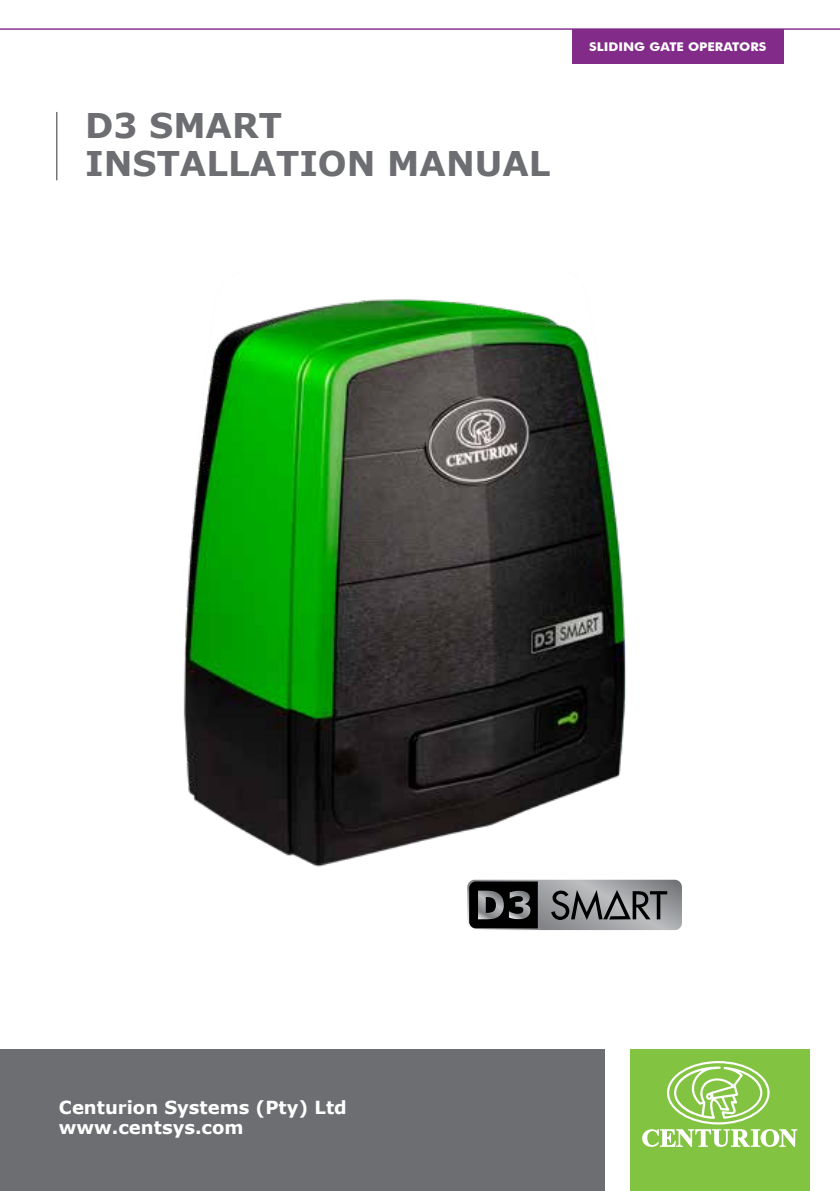
<style>
.page{position:relative;width:840px;height:1191px;background:#fff}
.page>*{position:absolute;margin:0;border:0;box-sizing:border-box;transform-origin:0 0}
.t1{font:700 34px/38px "Verdana";color:#6d6e71}
.t2{font:700 18px/20px "Verdana";color:#fff}
.t3{font:700 12px "Futura BT";color:#fff;scale:1.09 1}
</style>
<div class="page">
<hr style="left:0;top:28px;width:839px;height:2px;background:#822b89">
<div style="left:572px;top:29px;width:211px;height:34px;background:#822b89"></div>
<div style="left:0;top:1049px;width:604px;height:142px;background:#6d6e71"></div>
<hr style="left:56px;top:112px;width:1px;height:68px;background:#6d6e71">
<svg style="left:467px;top:879px;width:214px;height:51px;background:#6c6d6f"></svg>
<div style="left:629px;top:1049px;width:179px;height:142px;background:#82c341"></div>
<svg style="left:642px;top:1061px;width:154px;height:85px"></svg>
<img style="left:183px;top:299px;width:451px;height:584px">
<h1 class="t1" style="left:85px;top:106px;width:466px">D3 SMART<br>INSTALLATION MANUAL</h1>
<p class="t3" style="left:588px;top:39px;width:164px">SLIDING GATE OPERATORS</p>
<p class="t2" style="left:59px;top:1097px;width:289px">Centurion Systems (Pty) Ltd www.centsys.com</p>
</div>
